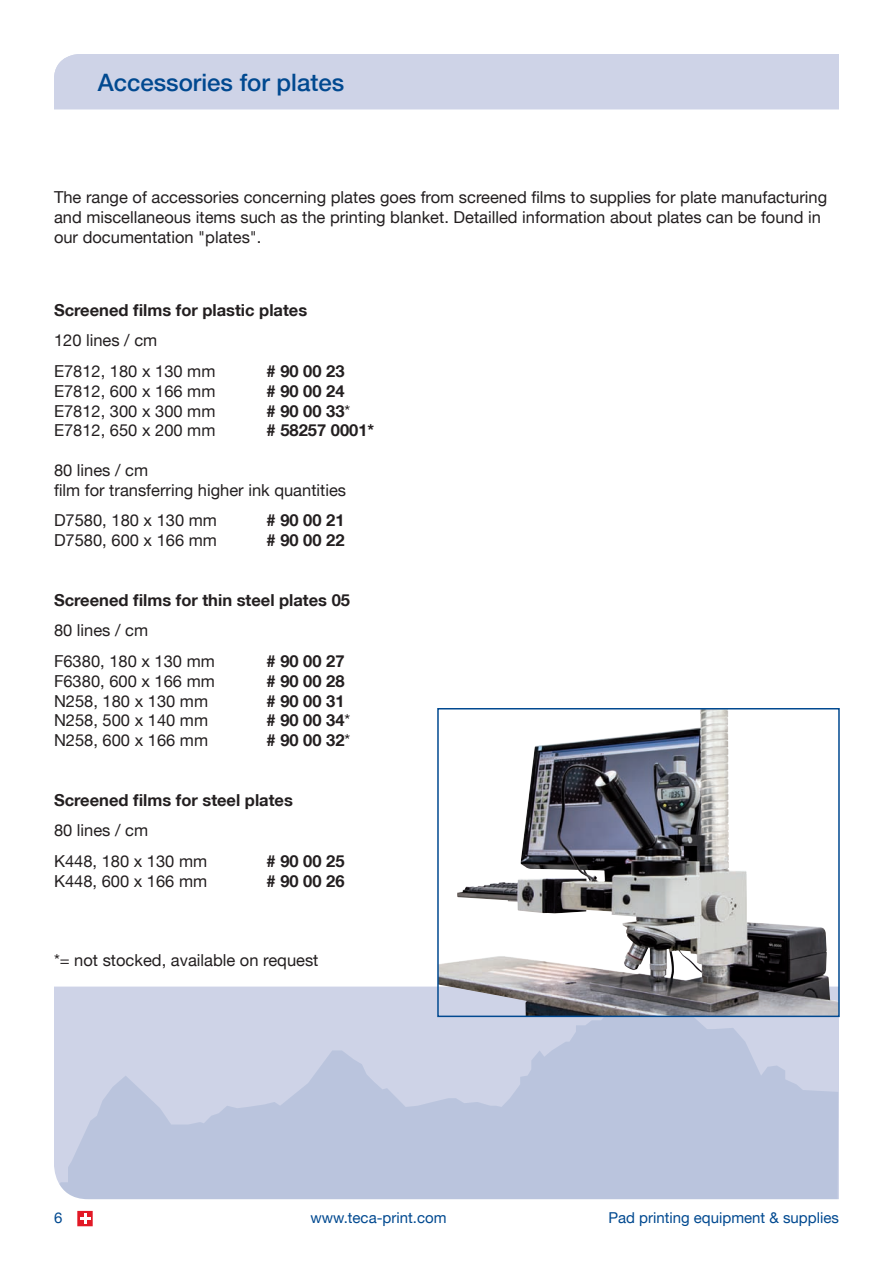
<style>
.page{position:relative;width:893px;height:1263px;background:#fff}
.page>*{position:absolute;margin:0;border:0;box-sizing:border-box;transform-origin:0 0}
.t1{font:500 24px "Helvetica Neue";color:#014990}
.t2{font:16.5px/19.8px "Helvetica Neue";color:#231f20}
.t3{font:700 16.5px "Helvetica Neue";color:#231f20}
.t4{font:15px "Helvetica Neue";color:#014990}
.s1{font-weight:400}
</style>
<div class="page">
<div style="left:54px;top:54px;width:785px;height:55px;background:#ced3e7"></div>
<svg style="left:59px;top:988px;width:779px;height:211px;background:#c1c9e0"></svg>
<div style="left:77px;top:1211px;width:16px;height:15px;border:2px solid #e21926"></div>
<svg style="left:80px;top:1213px;width:10px;height:11px"></svg>
<img style="left:440px;top:711px;width:397px;height:303px">
<div style="left:437px;top:708px;width:403px;height:309px;border:2px solid #014990"></div>
<h1 class="t1" style="left:98px;top:68px;width:248px">Accessories for plates</h1>
<h1 class="t1" style="left:96px;top:68px;width:63px">Inhalt</h1>
<p class="t2" style="left:54px;top:187px;width:775px">The range of accessories concerning plates goes from screened films to supplies for plate manufacturing and miscellaneous items such as the printing blanket. Detailled information about plates can be found in our documentation "plates".</p>
<p class="t3" style="left:54px;top:300px;width:255px">Screened films for plastic plates</p>
<p class="t2" style="left:54px;top:325px;width:163px;line-height:30.6px">120 lines / cm<br>E7812, 180 x 130 mm</p>
<p class="t3" style="left:267px;top:361px;width:79px"># 90 00 23</p>
<p class="t2" style="left:54px;top:381px;width:163px">E7812, 600 x 166 mm</p>
<p class="t3" style="left:267px;top:381px;width:79px"># 90 00 24</p>
<p class="t2" style="left:54px;top:401px;width:163px">E7812, 300 x 300 mm</p>
<p class="t3" style="left:267px;top:401px;width:85px"># 90 00 33<span class="s1">*</span></p>
<p class="t2" style="left:54px;top:420px;width:163px">E7812, 650 x 200 mm</p>
<p class="t3" style="left:267px;top:420px;width:109px"># 58257 0001*</p>
<p class="t2" style="left:54px;top:460px;width:294px">80 lines / cm<br>film for transferring higher ink quantities</p>
<p class="t2" style="left:54px;top:510px;width:164px">D7580, 180 x 130 mm</p>
<p class="t3" style="left:267px;top:510px;width:79px"># 90 00 21</p>
<p class="t2" style="left:54px;top:530px;width:164px">D7580, 600 x 166 mm</p>
<p class="t3" style="left:267px;top:530px;width:79px"># 90 00 22</p>
<p class="t3" style="left:54px;top:590px;width:298px">Screened films for thin steel plates 05</p>
<p class="t2" style="left:54px;top:615px;width:162px;line-height:30.6px">80 lines / cm<br>F6380, 180 x 130 mm</p>
<p class="t3" style="left:267px;top:651px;width:79px"># 90 00 27</p>
<p class="t2" style="left:54px;top:671px;width:162px">F6380, 600 x 166 mm</p>
<p class="t3" style="left:267px;top:671px;width:79px"># 90 00 28</p>
<p class="t2" style="left:54px;top:690px;width:156px">N258, 180 x 130 mm</p>
<p class="t3" style="left:267px;top:690px;width:79px"># 90 00 31</p>
<p class="t2" style="left:54px;top:710px;width:156px">N258, 500 x 140 mm</p>
<p class="t3" style="left:267px;top:710px;width:85px"># 90 00 34<span class="s1">*</span></p>
<p class="t2" style="left:54px;top:730px;width:156px">N258, 600 x 166 mm</p>
<p class="t3" style="left:267px;top:730px;width:85px"># 90 00 32<span class="s1">*</span></p>
<p class="t3" style="left:54px;top:789px;width:240px">Screened films for steel plates</p>
<p class="t2" style="left:54px;top:815px;width:155px;line-height:30.6px">80 lines / cm<br>K448, 180 x 130 mm</p>
<p class="t3" style="left:267px;top:851px;width:79px"># 90 00 25</p>
<p class="t2" style="left:54px;top:870px;width:155px">K448, 600 x 166 mm</p>
<p class="t3" style="left:267px;top:870px;width:79px"># 90 00 26</p>
<p class="t2" style="left:54px;top:950px;width:266px">*= not stocked, available on request</p>
<p class="t4" style="left:54px;top:1208px;width:10px">6</p>
<p class="t4" style="left:310px;top:1208px;width:138px">www.teca-print.com</p>
<p class="t4" style="left:608px;top:1208px;width:232px">Pad printing equipment &amp; supplies</p>
</div>
